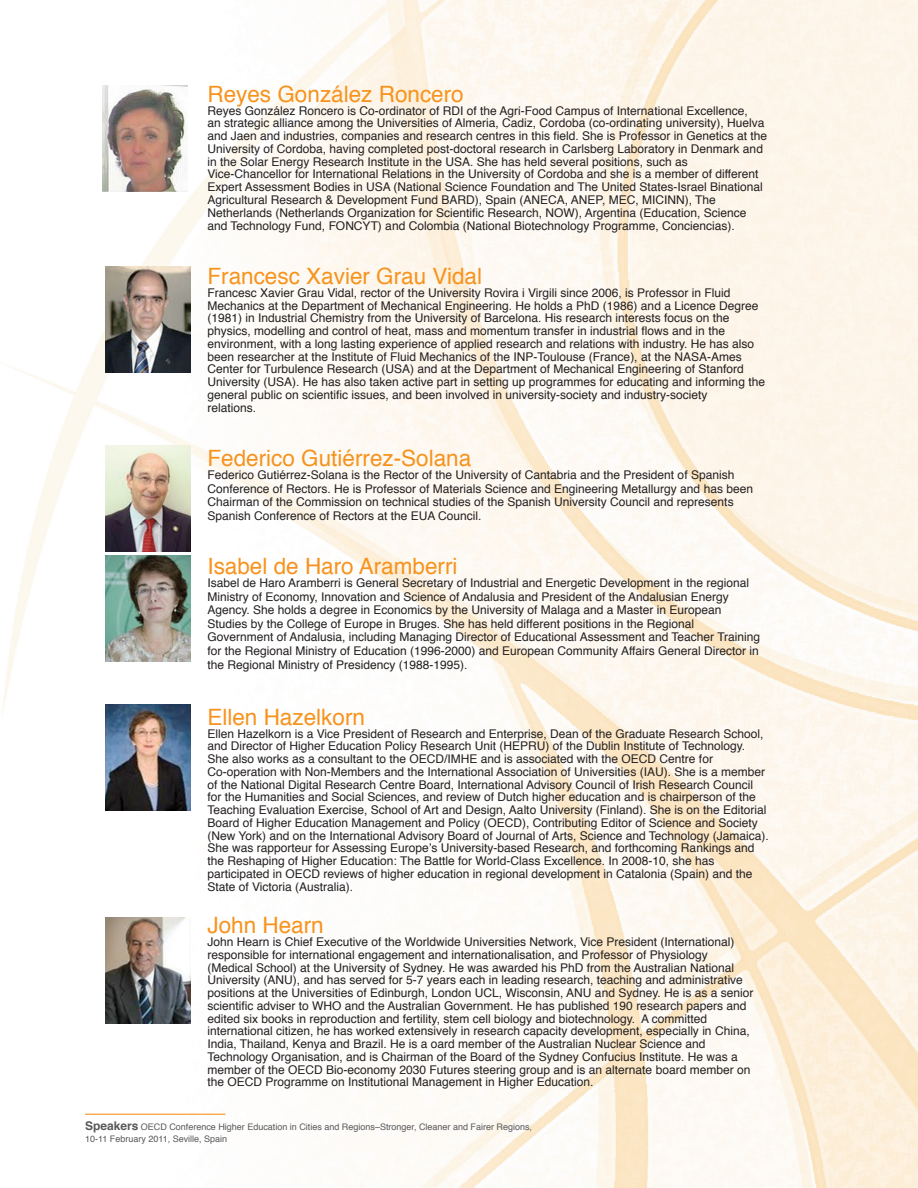
<style>
.page{position:relative;width:918px;height:1188px;background:#fff}
.page>*{position:absolute;margin:0;border:0;box-sizing:border-box;transform-origin:0 0}
.t1{font:22.5px "Helvetica";color:#f7931d}
.t2{font:12px/12.8px "Helvetica";color:#231f20}
.t3{font:9px/12px "Helvetica";color:#57585a}
.s1{font-weight:700;font-size:12px}
</style>
<div class="page">
<img style="left:2px;top:0;width:916px;height:1188px">
<img style="left:105px;top:917px;width:85px;height:107px">
<hr style="left:85px;top:1114px;width:140px;height:1px;background:#f7931d">
<img style="left:105px;top:445px;width:85px;height:106px">
<img style="left:105px;top:556px;width:85px;height:106px">
<img style="left:105px;top:266px;width:85px;height:106px">
<img style="left:105px;top:705px;width:85px;height:106px">
<img style="left:102px;top:85px;width:85px;height:106px">
<h1 class="t1" style="left:207px;top:77px;width:258px">Reyes González Roncero</h1>
<p class="t2" style="left:207px;top:104px;width:561px">Reyes González Roncero is Co-ordinator of RDI of the Agri-Food Campus of International Excellence,<br>an strategic alliance among the Universities of Almeria, Cadiz, Cordoba (co-ordinating university), Huelva and Jaen and industries, companies and research centres in this field. She is Professor in Genetics at the University of Cordoba, having completed post-doctoral research in Carlsberg Laboratory in Denmark and in the Solar Energy Research Institute in the USA. She has held several positions, such as Vice-Chancellor for International Relations in the University of Cordoba and she is a member of different Expert Assessment Bodies in USA (National Science Foundation and The United States-Israel Binational Agricultural Research &amp; Development Fund BARD), Spain (ANECA, ANEP, MEC, MICINN), The Netherlands (Netherlands Organization for Scientific Research, NOW), Argentina (Education, Science and Technology Fund, FONCYT) and Colombia (National Biotechnology Programme, Conciencias).</p>
<h1 class="t1" style="left:207px;top:259px;width:276px">Francesc Xavier Grau Vidal</h1>
<p class="t2" style="left:207px;top:287px;width:559px">Francesc Xavier Grau Vidal, rector of the University Rovira i Virgili since 2006, is Professor in Fluid Mechanics at the Department of Mechanical Engineering. He holds a PhD (1986) and a Licence Degree (1981) in Industrial Chemistry from the University of Barcelona. His research interests focus on the physics, modelling and control of heat, mass and momentum transfer in industrial flows and in the environment, with a long lasting experience of applied research and relations with industry. He has also been researcher at the Institute of Fluid Mechanics of the INP-Toulouse (France), at the NASA-Ames Center for Turbulence Research (USA) and at the Department of Mechanical Engineering of Stanford University (USA). He has also taken active part in setting up programmes for educating and informing the general public on scientific issues, and been involved in university-society and industry-society<br>relations.</p>
<h1 class="t1" style="left:207px;top:440px;width:265px">Federico Gutiérrez-Solana</h1>
<p class="t2" style="left:207px;top:469px;width:547px;line-height:13.5px">Federico Gutiérrez-Solana is the Rector of the University of Cantabria and the President of Spanish Conference of Rectors. He is Professor of Materials Science and Engineering Metallurgy and has been Chairman of the Commission on technical studies of the Spanish University Council and represents Spanish Conference of Rectors at the EUA Council.</p>
<h1 class="t1" style="left:207px;top:548px;width:252px">Isabel de Haro Aramberri</h1>
<p class="t2" style="left:207px;top:576px;width:554px;line-height:13.6px">Isabel de Haro Aramberri is General Secretary of Industrial and Energetic Development in the regional Ministry of Economy, Innovation and Science of Andalusia and President of the Andalusian Energy Agency. She holds a degree in Economics by the University of Malaga and a Master in European Studies by the College of Europe in Bruges. She has held different positions in the Regional Government of Andalusia, including Managing Director of Educational Assessment and Teacher Training for the Regional Ministry of Education (1996-2000) and European Community Affairs General Director in the Regional Ministry of Presidency (1988-1995).</p>
<h1 class="t1" style="left:207px;top:700px;width:159px">Ellen Hazelkorn</h1>
<p class="t2" style="left:207px;top:727px;width:563px">Ellen Hazelkorn is a Vice President of Research and Enterprise, Dean of the Graduate Research School, and Director of Higher Education Policy Research Unit (HEPRU) of the Dublin Institute of Technology.<br>She also works as a consultant to the OECD/IMHE and is associated with the OECD Centre for Co-operation with Non-Members and the International Association of Universities (IAU). She is a member of the National Digital Research Centre Board, International Advisory Council of Irish Research Council for the Humanities and Social Sciences, and review of Dutch higher education and is chairperson of the Teaching Evaluation Exercise, School of Art and Design, Aalto University (Finland). She is on the Editorial Board of Higher Education Management and Policy (OECD), Contributing Editor of Science and Society (New York) and on the International Advisory Board of Journal of Arts, Science and Technology (Jamaica).<br>She was rapporteur for Assessing Europe’s University-based Research, and forthcoming Rankings and the Reshaping of Higher Education: The Battle for World-Class Excellence. In 2008-10, she has participated in OECD reviews of higher education in regional development in Catalonia (Spain) and the State of Victoria (Australia).</p>
<h1 class="t1" style="left:207px;top:908px;width:118px">John Hearn</h1>
<p class="t2" style="left:207px;top:936px;width:548px">John Hearn is Chief Executive of the Worldwide Universities Network, Vice President (International) responsible for international engagement and internationalisation, and Professor of Physiology (Medical School) at the University of Sydney. He was awarded his PhD from the Australian National University (ANU), and has served for 5-7 years each in leading research, teaching and administrative positions at the Universities of Edinburgh, London UCL, Wisconsin, ANU and Sydney. He is as a senior scientific adviser to WHO and the Australian Government. He has published 190 research papers and edited six books in reproduction and fertility, stem cell biology and biotechnology. A committed international citizen, he has worked extensively in research capacity development, especially in China, India, Thailand, Kenya and Brazil. He is a oard member of the Australian Nuclear Science and Technology Organisation, and is Chairman of the Board of the Sydney Confucius Institute. He was a member of the OECD Bio-economy 2030 Futures steering group and is an alternate board member on the OECD Programme on Institutional Management in Higher Education.</p>
<p class="t3" style="left:85px;top:1121px;width:449px"><span class="s1">Speakers</span> OECD Conference Higher Education in Cities and Regions–Stronger, Cleaner and Fairer Regions,<br>10-11 February 2011, Seville, Spain</p>
</div>
